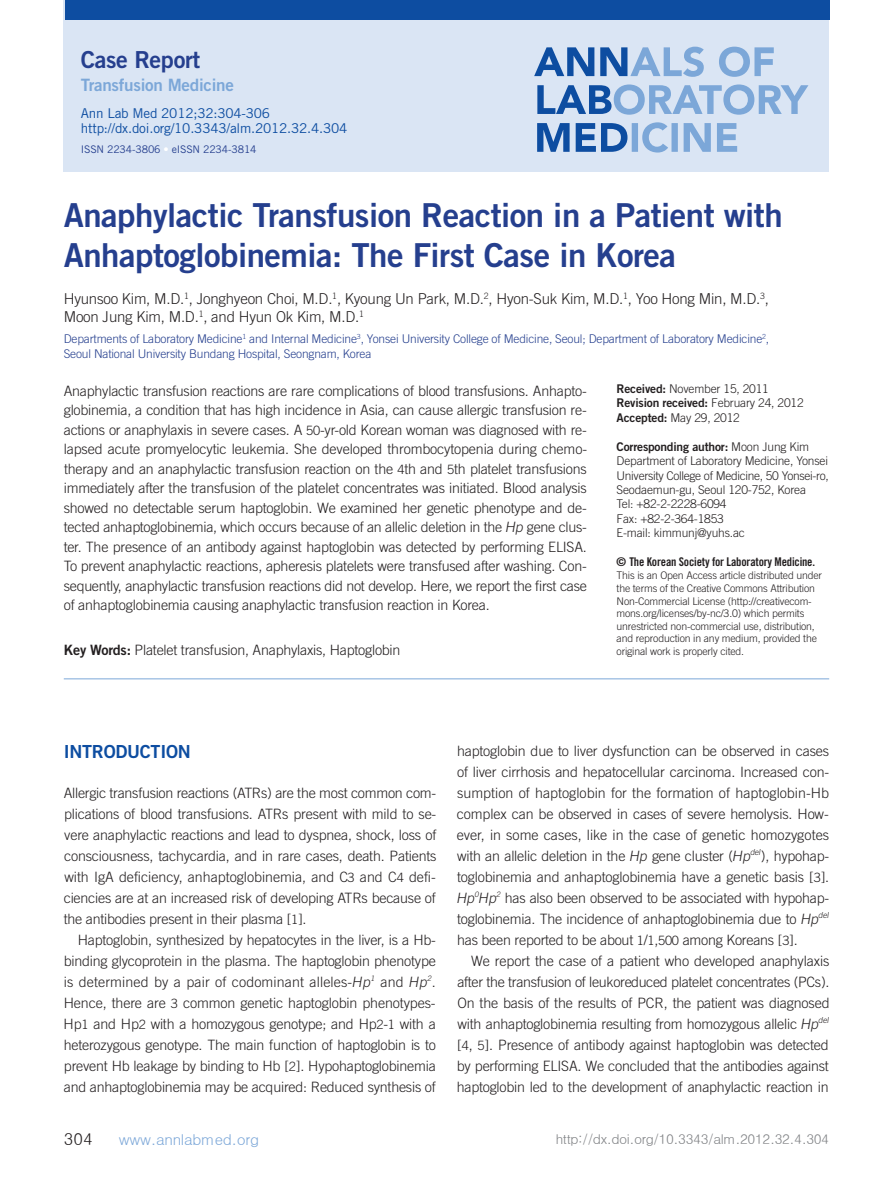
<style>
.page{position:relative;width:893px;height:1191px;background:#fff}
.page>*{position:absolute;margin:0;border:0;box-sizing:border-box;transform-origin:0 0}
.t1{font:33px/39.6px "Trade Gothic LT Std Bd 2";letter-spacing:-.015em;color:#253f8e}
.t2{font:23.4px "Trade Gothic LT Std Bd 2";letter-spacing:-.015em;color:#253f8e}
.t3{font:18px "Trade Gothic LT Std Bd 2";letter-spacing:-.015em;color:#0d4da1}
.t4{font:16.95px "Trade Gothic LT Std Bd 2";letter-spacing:-.015em;color:#7ca7d8}
.t5{font:16.5px "Dotum";color:#231f20}
.t6{font:300 15px/18px "Trade Gothic LT Std";letter-spacing:-.015em;color:#231f20}
.t7{font:15px "Dotum";letter-spacing:-.02em;color:#7ca7d8}
.t8{font:300 14.25px/21px "Trade Gothic LT Std";letter-spacing:-.015em;color:#231f20;text-align:justify}
.t9{font:13.5px/15px "Trade Gothic LT Std";letter-spacing:-.015em;color:#0d4da1}
.t10{font:13.5px "Dotum";letter-spacing:-.03em;color:#808285}
.t11{font:300 12px/14.4px "Trade Gothic LT Std";letter-spacing:-.015em;color:#231f20}
.t12{font:300 12px/14.4px "Trade Gothic LT Std";letter-spacing:-.015em;color:#253f8e}
.t13{font:12px "Trade Gothic LT Std Bd 2";letter-spacing:-.015em;color:#231f20}
.t14{font:12px "Trade Gothic LT Std Bd Cn 20";letter-spacing:-.015em;color:#231f20}
.t15{font:300 10.5px/12.6px "Trade Gothic LT Std";letter-spacing:-.015em;color:#231f20}
.t16{font:10.5px "Trade Gothic LT Std";letter-spacing:-.015em;color:#253f8e}
.s1{color:#fff}
.s2{font-size:12.75px}
.s3{font-style:italic}
.s4{font-family:"Trade Gothic LT Std Bd 2";font-weight:400}
.s5{font-family:"Trade Gothic LT Std";font-weight:300}
.s6{font-family:"Trade Gothic LT Std Bd 2"}
</style>
<div class="page">
<div style="left:64px;top:0;width:765px;height:172px;background:#dae5f4"></div>
<div style="left:65px;top:0;width:764px;height:19px;background:#0d4da1"></div>
<svg style="left:537px;top:122px;width:200px;height:30px"></svg>
<svg style="left:537px;top:84px;width:271px;height:31px"></svg>
<svg style="left:534px;top:47px;width:240px;height:30px"></svg>
<hr style="left:64px;top:678px;width:765px;height:1px;background:#7ca7d8">
<h2 class="t2" style="left:81px;top:45px;width:121px">Case Report</h2>
<p class="t4" style="left:81px;top:75px;width:155px">Transfusion Medicine</p>
<p class="t9" style="left:81px;top:105px;width:268px">Ann Lab Med 2012;32:304-306 http://dx.doi.org/10.3343/alm.2012.32.4.304</p>
<p class="t16" style="left:81px;top:143px;width:177px">ISSN 2234-3806 <span class="s1">•</span> eISSN 2234-3814</p>
<h1 class="t1" style="left:64px;top:195px;width:720px">Anaphylactic Transfusion Reaction in a Patient with<br>Anhaptoglobinemia: The First Case in Korea</h1>
<p class="t6" style="left:64px;top:290px;width:707px">Hyunsoo Kim, M.D.<sup>1</sup>, Jonghyeon Choi, M.D.<sup>1</sup>, Kyoung Un Park, M.D.<sup>2</sup>, Hyon-Suk Kim, M.D.<sup>1</sup>, Yoo Hong Min, M.D.<sup>3</sup>,<br>Moon Jung Kim, M.D.<sup>1</sup>, and Hyun Ok Kim, M.D.<sup>1</sup></p>
<p class="t12" style="left:64px;top:332px;width:707px">Departments of Laboratory Medicine<sup>1</sup> and Internal Medicine<sup>3</sup>, Yonsei University College of Medicine, Seoul; Department of Laboratory Medicine<sup>2</sup>,<br>Seoul National University Bundang Hospital, Seongnam, Korea</p>
<p class="t8" style="left:64px;top:380px;width:525px;line-height:19.5px">Anaphylactic transfusion reactions are rare complications of blood transfusions. Anhapto&shy;globinemia, a condition that has high incidence in Asia, can cause allergic transfusion re&shy;actions or anaphylaxis in severe cases. A <span class="s2">50</span>-yr-old Korean woman was diagnosed with re&shy;lapsed acute promyelocytic leukemia. She developed thrombocytopenia during chemo&shy;therapy and an anaphylactic transfusion reaction on the <span class="s2">4</span>th and <span class="s2">5</span>th platelet transfusions immediately after the transfusion of the platelet concentrates was initiated. Blood analysis showed no detectable serum haptoglobin. We examined her genetic phenotype and de&shy;tected anhaptoglobinemia, which occurs because of an allelic deletion in the <span class="s3">Hp</span> gene clus&shy;ter. The presence of an antibody against haptoglobin was detected by performing ELISA.<br>To prevent anaphylactic reactions, apheresis platelets were transfused after washing. Con&shy;sequently, anaphylactic transfusion reactions did not develop. Here, we report the first case of anhaptoglobinemia causing anaphylactic transfusion reaction in Korea.</p>
<p class="t8" style="left:64px;top:639px;width:338px"><span class="s4">Key Words:</span> Platelet transfusion, Anaphylaxis, Haptoglobin</p>
<p class="t11" style="left:617px;top:381px;width:154px"><span class="s4">Received:</span> November 15, 2011</p>
<p class="t13" style="left:617px;top:396px;width:189px">Revision received: <span class="s5">February 24, 2012</span></p>
<p class="t11" style="left:617px;top:410px;width:125px"><span class="s4">Accepted:</span> May 29, 2012</p>
<p class="t13" style="left:617px;top:439px;width:194px">Corresponding author: <span class="s5">Moon Jung Kim</span></p>
<p class="t11" style="left:617px;top:453px;width:214px">Department of Laboratory Medicine, Yonsei<br>University College of Medicine, 50 Yonsei-ro,<br>Seodaemun-gu, Seoul 120-752, Korea<br>Tel: +82-2-2228-6094<br>Fax: +82-2-364-1853<br>E-mail: kimmunj@yuhs.ac</p>
<p class="t14" style="left:617px;top:554px;width:200px"><span class="s6">©</span> The Korean Society for Laboratory Medicine.</p>
<p class="t15" style="left:617px;top:569px;width:207px">This is an Open Access article distributed under the terms of the Creative Commons Attribution Non-Commercial License (http://creativecom&shy;mons.org/licenses/by-nc/3.0) which permits unrestricted non-commercial use, distribution, and reproduction in any medium, provided the original work is properly cited.</p>
<p class="t3" style="left:64px;top:740px;width:129px">INTRODUCTION</p>
<p class="t8" style="left:64px;top:782px;width:374px">Allergic transfusion reactions (ATRs) are the most common com&shy;plications of blood transfusions. ATRs present with mild to se&shy;vere anaphylactic reactions and lead to dyspnea, shock, loss of consciousness, tachycardia, and in rare cases, death. Patients with IgA deficiency, anhaptoglobinemia, and C<span class="s2">3</span> and C<span class="s2">4</span> defi&shy;ciencies are at an increased risk of developing ATRs because of the antibodies present in their plasma [<span class="s2">1</span>].</p>
<p class="t8" style="left:64px;top:929px;width:374px;text-indent:14px">Haptoglobin, synthesized by hepatocytes in the liver, is a Hb&shy;binding glycoprotein in the plasma. The haptoglobin phenotype is determined by a pair of codominant alleles-<span class="s3">Hp</span><sup>1</sup> and <span class="s3">Hp</span><sup>2</sup>.<br>Hence, there are <span class="s2">3</span> common genetic haptoglobin phenotypes-Hp<span class="s2">1</span> and Hp<span class="s2">2</span> with a homozygous genotype; and Hp<span class="s2">2</span>-<span class="s2">1</span> with a heterozygous genotype. The main function of haptoglobin is to prevent Hb leakage by binding to Hb [<span class="s2">2</span>]. Hypohaptoglobinemia and anhaptoglobinemia may be acquired: Reduced synthesis of</p>
<p class="t8" style="left:456px;top:740px;width:376px">haptoglobin due to liver dysfunction can be observed in cases of liver cirrhosis and hepatocellular carcinoma. Increased con&shy;sumption of haptoglobin for the formation of haptoglobin-Hb complex can be observed in cases of severe hemolysis. How&shy;ever, in some cases, like in the case of genetic homozygotes with an allelic deletion in the <span class="s3">Hp</span> gene cluster (<span class="s3">Hp</span><sup>del</sup>), hypohap&shy;toglobinemia and anhaptoglobinemia have a genetic basis [<span class="s2">3</span>].<br><span class="s3">Hp</span><sup>0</sup><span class="s3">Hp</span><sup>2</sup> has also been observed to be associated with hypohap&shy;toglobinemia. The incidence of anhaptoglobinemia due to <span class="s3">Hp</span><sup>del </sup>has been reported to be about <span class="s2">1</span>/<span class="s2">1</span>,<span class="s2">500</span> among Koreans [<span class="s2">3</span>].</p>
<p class="t8" style="left:457px;top:950px;width:375px;text-indent:15px">We report the case of a patient who developed anaphylaxis after the transfusion of leukoreduced platelet concentrates (PCs).<br>On the basis of the results of PCR, the patient was diagnosed with anhaptoglobinemia resulting from homozygous allelic <span class="s3">Hp</span><sup>del </sup>[<span class="s2">4</span>, <span class="s2">5</span>]. Presence of antibody against haptoglobin was detected by performing ELISA. We concluded that the antibodies against haptoglobin led to the development of anaphylactic reaction in</p>
<p class="t5" style="left:64px;top:1130px;width:30px">304</p>
<p class="t7" style="left:119px;top:1131px;width:142px">www.annlabmed.org</p>
<p class="t10" style="left:556px;top:1132px;width:275px">http://dx.doi.org/10.3343/alm.2012.32.4.304</p>
</div>
